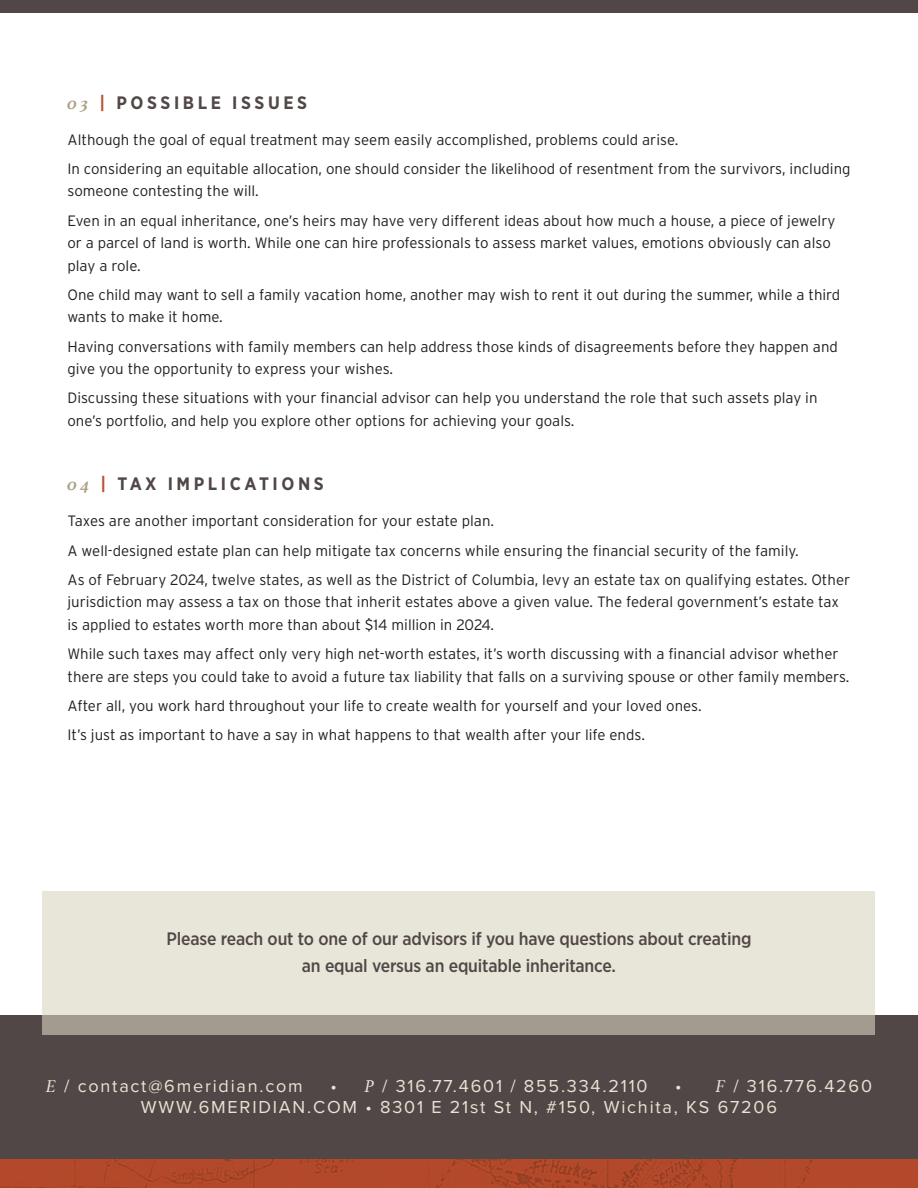
<style>
.page{position:relative;width:918px;height:1188px;background:#fff}
.page>*{position:absolute;margin:0;border:0;box-sizing:border-box;transform-origin:0 0}
.t1{font:18px "Proxima Nova";letter-spacing:.1em;color:#e7e4d4}
.Intro_paragraph-NB{font:500 18px/27px "Gotham Narrow";letter-spacing:-.01em;color:#524747;text-align:center}
.t2{font:700 18px "Gotham Narrow";letter-spacing:.2em;color:#524747}
.Orange_Bullets{font:300 15px/22.5px "Interstate";color:#231f20}
.s1{font-family:"Athelas";font-style:italic;color:#ada387}
.s2{color:#b65130}
.s3{font-family:"Athelas";font-style:italic}
</style>
<div class="page">
<div style="left:0;top:0;width:918px;height:13px;background:#504746"></div>
<img style="left:0;top:1158px;width:918px;height:30px">
<div style="left:0;top:1015px;width:918px;height:143px;background:#524747"></div>
<svg style="left:43px;top:891px;width:832px;height:144px;background:#dddbce"></svg>
<p class="t2" style="left:68px;top:91px;width:241px"><span class="s1">03</span> <span class="s2">|</span> POSSIBLE ISSUES</p>
<p class="Orange_Bullets" style="left:68px;top:128px;width:612px">Although the goal of equal treatment may seem easily accomplished, problems could arise.</p>
<p class="Orange_Bullets" style="left:68px;top:157px;width:785px">In considering an equitable allocation, one should consider the likelihood of resentment from the survivors, including someone contesting the will.</p>
<p class="Orange_Bullets" style="left:68px;top:209px;width:769px">Even in an equal inheritance, one’s heirs may have very different ideas about how much a house, a piece of jewelry or a parcel of land is worth. While one can hire professionals to assess market values, emotions obviously can also play a role.</p>
<p class="Orange_Bullets" style="left:68px;top:283px;width:774px">One child may want to sell a family vacation home, another may wish to rent it out during the summer, while a third wants to make it home.</p>
<p class="Orange_Bullets" style="left:68px;top:335px;width:772px">Having conversations with family members can help address those kinds of disagreements before they happen and give you the opportunity to express your wishes.</p>
<p class="Orange_Bullets" style="left:68px;top:387px;width:752px">Discussing these situations with your financial advisor can help you understand the role that such assets play in one’s portfolio, and help you explore other options for achieving your goals.</p>
<p class="t2" style="left:68px;top:472px;width:258px"><span class="s1">04</span> <span class="s2">|</span> TAX IMPLICATIONS</p>
<p class="Orange_Bullets" style="left:68px;top:510px;width:428px">Taxes are another important consideration for your estate plan.</p>
<p class="Orange_Bullets" style="left:68px;top:539px;width:733px">A well-designed estate plan can help mitigate tax concerns while ensuring the financial security of the family.</p>
<p class="Orange_Bullets" style="left:68px;top:568px;width:784px">As of February 2024, twelve states, as well as the District of Columbia, levy an estate tax on qualifying estates. Other jurisdiction may assess a tax on those that inherit estates above a given value. The federal government’s estate tax is applied to estates worth more than about $14 million in 2024.</p>
<p class="Orange_Bullets" style="left:68px;top:642px;width:784px">While such taxes may affect only very high net-worth estates, it’s worth discussing with a financial advisor whether there are steps you could take to avoid a future tax liability that falls on a surviving spouse or other family members.</p>
<p class="Orange_Bullets" style="left:68px;top:694px;width:636px">After all, you work hard throughout your life to create wealth for yourself and your loved ones.</p>
<p class="Orange_Bullets" style="left:68px;top:723px;width:579px">It’s just as important to have a say in what happens to that wealth after your life ends.</p>
<p class="Intro_paragraph-NB" style="left:166px;top:925px;width:587px">Please reach out to one of our advisors if you have questions about creating an equal versus an equitable inheritance.</p>
<p class="t1" style="left:46px;top:1072px;width:258px"><span class="s3">E</span> / contact@6meridian.com</p>
<p class="t1" style="left:330px;top:1072px;width:319px">• <span class="s3">P</span> / 316.77.4601 / 855.334.2110</p>
<p class="t1" style="left:675px;top:1072px;width:198px">• <span class="s3">F</span> / 316.776.4260</p>
<p class="t1" style="left:141px;top:1094px;width:638px">WWW.6MERIDIAN.COM • 8301 E 21st St N, #150, Wichita, KS 67206</p>
</div>
